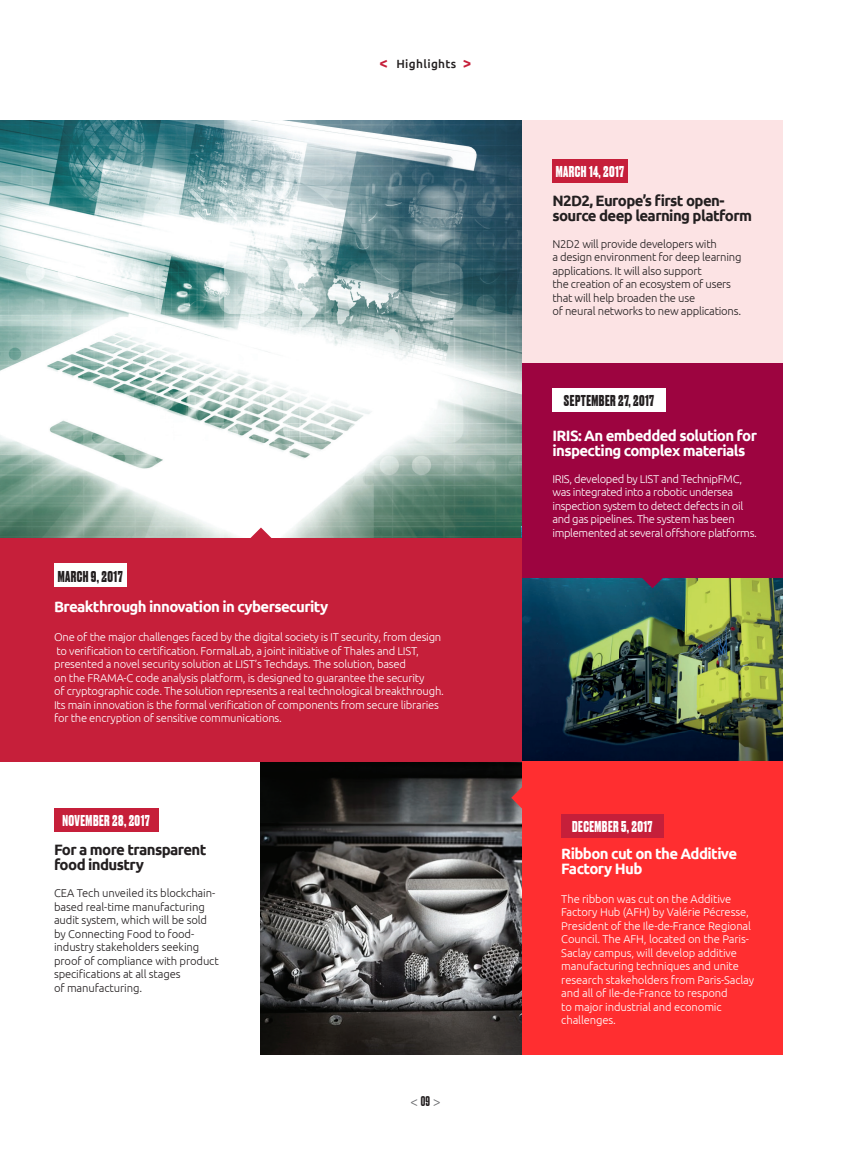
<style>
.page{position:relative;width:851px;height:1149px;background:#fff}
.page>*{position:absolute;margin:0;border:0;box-sizing:border-box;transform-origin:0 0}
.t1{font:700 15px/15px "Ubuntu";letter-spacing:-.04em;color:#fff}
.t2{font:700 15px/15px "Ubuntu";letter-spacing:-.04em;color:#231f20}
.t3{font:700 15px "Druk Web";letter-spacing:.03em;color:#fff}
.t4{font:700 15px "Druk Web";letter-spacing:.03em;color:#231f20}
.t5{font:700 13.5px "Minion Pro";color:#6c6d70}
.t6{font:500 11.85px "Ubuntu";letter-spacing:.03em;color:#231f20}
.t7{font:300 11.25px/13.5px "Ubuntu";letter-spacing:-.02em;color:#fff}
.t8{font:300 11.25px/13.5px "Ubuntu";letter-spacing:-.01em;color:#231f20}
.s1{font-size:15px;color:#c61f3a}
.s2{font-family:"Druk Web";font-weight:500;color:#231f20}
</style>
<div class="page">
<img style="left:0;top:120px;width:522px;height:418px">
<img style="left:522px;top:577px;width:260px;height:184px">
<img style="left:261px;top:761px;width:261px;height:293px">
<div style="left:522px;top:761px;width:260px;height:293px;background:#ff2e30"></div>
<div style="left:0;top:538px;width:522px;height:223px;background:#c61f3a"></div>
<div style="left:522px;top:362px;width:260px;height:215px;background:#9d0440"></div>
<div style="left:522px;top:120px;width:260px;height:242px;background:#fce3e4"></div>
<svg style="left:511px;top:786px;width:11px;height:22px"></svg>
<svg style="left:250px;top:527px;width:21px;height:11px"></svg>
<div style="left:561px;top:813px;width:102px;height:24px;background:#c61f3a"></div>
<div style="left:54px;top:808px;width:104px;height:23px;background:#c61f3a"></div>
<div style="left:552px;top:388px;width:113px;height:23px;background:#fff"></div>
<div style="left:552px;top:159px;width:75px;height:24px;background:#c61f3a"></div>
<div style="left:54px;top:563px;width:72px;height:24px;background:#fff"></div>
<svg style="left:641px;top:577px;width:22px;height:11px"></svg>
<p class="t4" style="left:58px;top:565px;width:66px">MARCH 9, 2017</p>
<p class="t6" style="left:379px;top:57px;width:93px"><span class="s1">&lt;</span> Highlights <span class="s1">&gt;</span></p>
<p class="t1" style="left:54px;top:599px;width:276px">Breakthrough innovation in cybersecurity</p>
<p class="t7" style="left:54px;top:629px;width:389px">One of the major challenges faced by the digital society is IT security, from design to verification to certification. FormalLab, a joint initiative of Thales and LIST, presented a novel security solution at LIST’s Techdays. The solution, based</p>
<p class="t7" style="left:54px;top:670px;width:391px">on the FRAMA-C code analysis platform, is designed to guarantee the security<br>of cryptographic code. The solution represents a real technological breakthrough.<br>Its main innovation is the formal verification of components from secure libraries for the encryption of sensitive communications.</p>
<p class="t3" style="left:62px;top:810px;width:89px">NOVEMBER 28, 2017</p>
<p class="t2" style="left:54px;top:842px;width:154px">For a more transparent food industry</p>
<p class="t8" style="left:54px;top:886px;width:166px">CEA Tech unveiled its blockchain&shy;based real-time manufacturing audit system, which will be sold by Connecting Food to food&shy;industry stakeholders seeking proof of compliance with product specifications at all stages</p>
<p class="t8" style="left:54px;top:980px;width:90px">of manufacturing.</p>
<p class="t5" style="left:410px;top:1091px;width:32px">&lt;<span class="s2">09</span>&gt;</p>
<p class="t3" style="left:555px;top:161px;width:70px">MARCH 14, 2017</p>
<p class="t2" style="left:552px;top:193px;width:201px">N2D2, Europe’s first open&shy;source deep learning platform</p>
<p class="t8" style="left:552px;top:237px;width:166px">N2D2 will provide developers with</p>
<p class="t8" style="left:552px;top:250px;width:191px">a design environment for deep learning applications. It will also support</p>
<p class="t8" style="left:552px;top:277px;width:190px">the creation of an ecosystem of users that will help broaden the use<br>of neural networks to new applications.</p>
<p class="t4" style="left:564px;top:390px;width:92px">SEPTEMBER 27, 2017</p>
<p class="t1" style="left:552px;top:427px;width:206px">IRIS: An embedded solution for inspecting complex materials</p>
<p class="t7" style="left:552px;top:471px;width:206px">IRIS, developed by LIST and TechnipFMC, was integrated into a robotic undersea inspection system to detect defects in oil and gas pipelines. The system has been implemented at several offshore platforms.</p>
<p class="t3" style="left:572px;top:815px;width:82px">DECEMBER 5, 2017</p>
<p class="t1" style="left:561px;top:845px;width:177px">Ribbon cut on the Additive<br>Factory Hub</p>
<p class="t7" style="left:561px;top:891px;width:194px">The ribbon was cut on the Additive Factory Hub (AFH) by Valérie Pécresse, President of the Ile-de-France Regional Council. The AFH, located on the Paris-Saclay campus, will develop additive manufacturing techniques and unite research stakeholders from Paris-Saclay and all of Ile-de-France to respond<br>to major industrial and economic challenges.</p>
</div>
